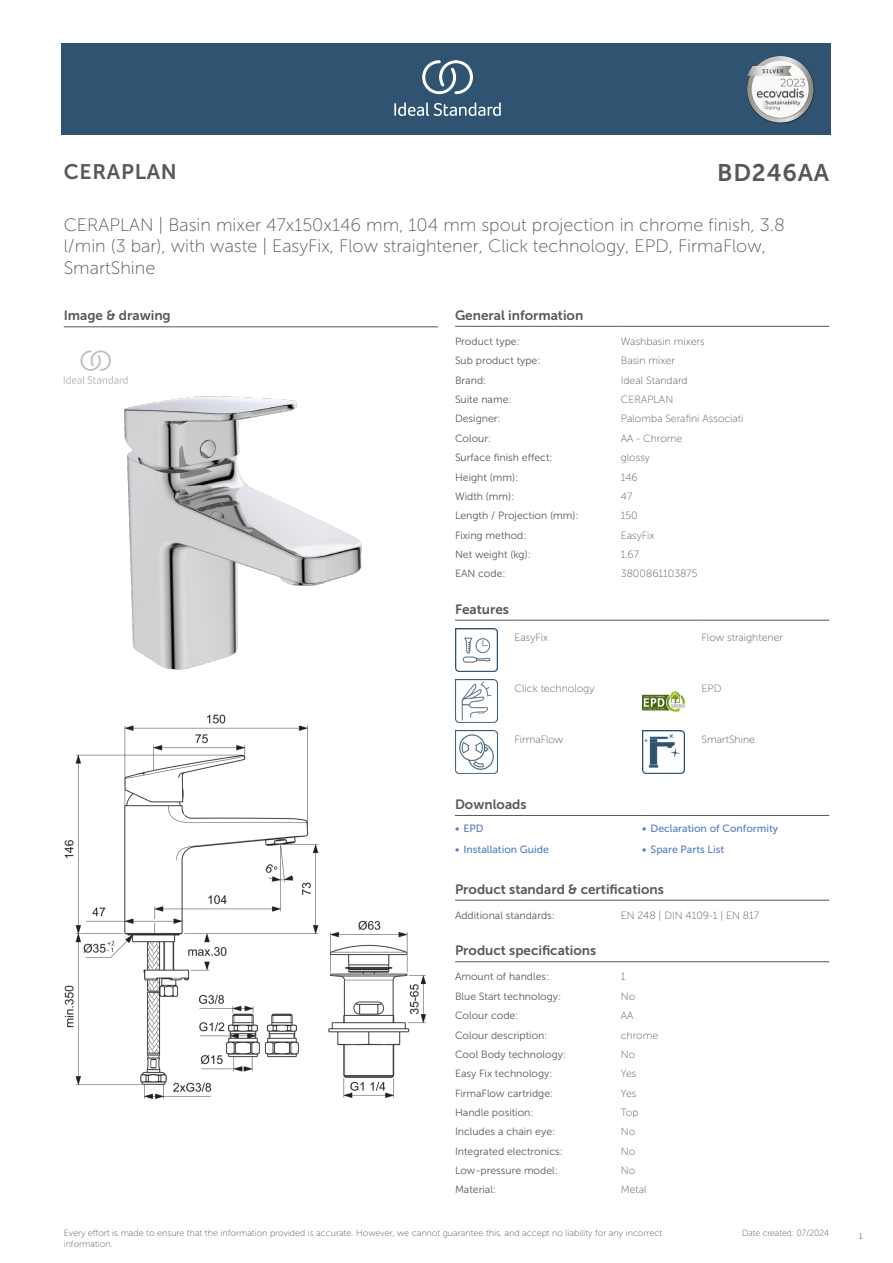
<style>
.page{position:relative;width:893px;height:1263px;background:#fff}
.page>*{position:absolute;margin:0;border:0;box-sizing:border-box;transform-origin:0 0}
.ID{font:24px "Museo Sans 700";letter-spacing:.035em;color:#57585a}
.SUITE_NAME{font:21px "Museo Sans 700";letter-spacing:.035em;color:#57585a}
.Product_description__L3{font:18px/21.6px "Museo Sans 100";color:#57585a}
.head_9pt{font:13.5px "Museo Sans 700";color:#57585a}
.head_general{font:10.5px "Museo Sans 300";color:#57585a}
.value_general{font:10.5px "Museo Sans 100";color:#57585a}
.t1{font:10.5px "Museo Sans 500";color:#547ec0}
.Disclaimer{font:9px/10.8px "Museo Sans 100";color:#57585a}
.Date_created{font:9px "Museo Sans 100";color:#57585a;scale:.95 1}
.t2{font:300 9px "Calibri";color:#57585a;scale:.95 1}
</style>
<div class="page">
<div style="left:62px;top:43px;width:769px;height:91px;background:#2f5371"></div>
<hr style="left:455px;top:326px;width:166px;height:1px;background:#57585a">
<hr style="left:621px;top:326px;width:208px;height:1px;background:#57585a">
<hr style="left:455px;top:620px;width:59px;height:1px;background:#57585a">
<hr style="left:514px;top:620px;width:128px;height:1px;background:#57585a">
<hr style="left:642px;top:620px;width:60px;height:1px;background:#57585a">
<hr style="left:702px;top:620px;width:127px;height:1px;background:#57585a">
<img style="left:455px;top:629px;width:42px;height:42px">
<img style="left:455px;top:680px;width:42px;height:42px">
<img style="left:642px;top:691px;width:43px;height:20px">
<img style="left:455px;top:731px;width:42px;height:42px">
<img style="left:642px;top:731px;width:43px;height:42px">
<hr style="left:455px;top:815px;width:187px;height:1px;background:#57585a">
<hr style="left:642px;top:815px;width:187px;height:1px;background:#57585a">
<hr style="left:455px;top:900px;width:166px;height:1px;background:#57585a">
<hr style="left:621px;top:900px;width:208px;height:1px;background:#57585a">
<hr style="left:455px;top:961px;width:166px;height:1px;background:#57585a">
<hr style="left:621px;top:961px;width:208px;height:1px;background:#57585a">
<img style="left:64px;top:714px;width:361px;height:384px">
<hr style="left:64px;top:327px;width:374px;height:1px;background:#57585a">
<svg style="left:64px;top:350px;width:64px;height:34px"></svg>
<img style="left:124px;top:396px;width:238px;height:274px">
<svg style="left:394px;top:102px;width:107px;height:14px"></svg>
<svg style="left:422px;top:60px;width:51px;height:34px"></svg>
<img style="left:746px;top:56px;width:68px;height:67px">
<p class="SUITE_NAME" style="left:64px;top:160px;width:115px">CERAPLAN</p>
<p class="ID" style="left:717px;top:160px;width:114px">BD246AA</p>
<p class="Product_description__L3" style="left:64px;top:214px;width:723px">CERAPLAN | Basin mixer 47x150x146 mm, 104 mm spout projection in chrome finish, 3.8 l/min (3 bar), with waste | EasyFix, Flow straightener, Click technology, EPD, FirmaFlow,<br>SmartShine</p>
<p class="head_9pt" style="left:64px;top:308px;width:108px">Image &amp; drawing</p>
<p class="head_9pt" style="left:455px;top:308px;width:130px">General information</p>
<p class="head_general" style="left:455px;top:336px;width:66px">Product type:</p>
<p class="value_general" style="left:621px;top:336px;width:85px">Washbasin mixers</p>
<p class="head_general" style="left:455px;top:355px;width:87px">Sub product type:</p>
<p class="value_general" style="left:621px;top:355px;width:56px">Basin mixer</p>
<p class="head_general" style="left:455px;top:374px;width:33px">Brand:</p>
<p class="value_general" style="left:621px;top:374px;width:68px">Ideal Standard</p>
<p class="head_general" style="left:455px;top:394px;width:58px">Suite name:</p>
<p class="value_general" style="left:621px;top:394px;width:54px">CERAPLAN</p>
<p class="head_general" style="left:455px;top:413px;width:47px">Designer:</p>
<p class="value_general" style="left:621px;top:413px;width:124px">Palomba Serafini Associati</p>
<p class="head_general" style="left:455px;top:432px;width:38px">Colour:</p>
<p class="value_general" style="left:621px;top:433px;width:63px">AA - Chrome</p>
<p class="head_general" style="left:455px;top:452px;width:99px">Surface finish effect:</p>
<p class="value_general" style="left:621px;top:452px;width:31px">glossy</p>
<p class="head_general" style="left:455px;top:471px;width:65px">Height (mm):</p>
<p class="value_general" style="left:621px;top:471px;width:18px">146</p>
<p class="head_general" style="left:455px;top:491px;width:61px">Width (mm):</p>
<p class="value_general" style="left:621px;top:491px;width:13px">47</p>
<p class="head_general" style="left:455px;top:510px;width:125px">Length / Projection (mm):</p>
<p class="value_general" style="left:621px;top:510px;width:18px">150</p>
<p class="head_general" style="left:455px;top:529px;width:73px">Fixing method:</p>
<p class="value_general" style="left:621px;top:529px;width:35px">EasyFix</p>
<p class="head_general" style="left:455px;top:549px;width:77px">Net weight (kg):</p>
<p class="value_general" style="left:621px;top:549px;width:20px">1.67</p>
<p class="head_general" style="left:455px;top:568px;width:52px">EAN code:</p>
<p class="value_general" style="left:621px;top:568px;width:78px">3800861103875</p>
<p class="head_9pt" style="left:455px;top:602px;width:55px">Features</p>
<p class="value_general" style="left:514px;top:632px;width:35px">EasyFix</p>
<p class="value_general" style="left:702px;top:632px;width:83px">Flow straightener</p>
<p class="value_general" style="left:514px;top:683px;width:81px">Click technology</p>
<p class="value_general" style="left:702px;top:683px;width:21px">EPD</p>
<p class="value_general" style="left:514px;top:734px;width:50px">FirmaFlow</p>
<p class="value_general" style="left:702px;top:734px;width:55px">SmartShine</p>
<p class="head_9pt" style="left:455px;top:797px;width:73px">Downloads</p>
<p class="t1" style="left:455px;top:823px;width:30px">• EPD</p>
<p class="t1" style="left:642px;top:823px;width:138px">• Declaration of Conformity</p>
<p class="t1" style="left:455px;top:844px;width:95px">• Installation Guide</p>
<p class="t1" style="left:642px;top:844px;width:84px">• Spare Parts List</p>
<p class="head_9pt" style="left:455px;top:882px;width:210px">Product standard &amp; certifications</p>
<p class="head_general" style="left:455px;top:910px;width:101px">Additional standards:</p>
<p class="value_general" style="left:621px;top:910px;width:140px">EN 248 | DIN 4109-1 | EN 817</p>
<p class="head_9pt" style="left:455px;top:943px;width:143px">Product specifications</p>
<p class="head_general" style="left:455px;top:971px;width:96px">Amount of handles:</p>
<p class="value_general" style="left:621px;top:971px;width:6px">1</p>
<p class="head_general" style="left:455px;top:990px;width:108px">Blue Start technology:</p>
<p class="value_general" style="left:621px;top:991px;width:16px">No</p>
<p class="head_general" style="left:455px;top:1010px;width:65px">Colour code:</p>
<p class="value_general" style="left:621px;top:1010px;width:14px">AA</p>
<p class="head_general" style="left:455px;top:1029px;width:94px">Colour description:</p>
<p class="value_general" style="left:621px;top:1029px;width:39px">chrome</p>
<p class="head_general" style="left:455px;top:1048px;width:113px">Cool Body technology:</p>
<p class="value_general" style="left:621px;top:1049px;width:16px">No</p>
<p class="head_general" style="left:455px;top:1068px;width:99px">Easy Fix technology:</p>
<p class="value_general" style="left:621px;top:1068px;width:17px">Yes</p>
<p class="head_general" style="left:455px;top:1087px;width:100px">FirmaFlow cartridge:</p>
<p class="value_general" style="left:621px;top:1087px;width:17px">Yes</p>
<p class="head_general" style="left:455px;top:1107px;width:80px">Handle position:</p>
<p class="value_general" style="left:621px;top:1107px;width:19px">Top</p>
<p class="head_general" style="left:455px;top:1126px;width:102px">Includes a chain eye:</p>
<p class="value_general" style="left:621px;top:1126px;width:16px">No</p>
<p class="head_general" style="left:455px;top:1145px;width:109px">Integrated electronics:</p>
<p class="value_general" style="left:621px;top:1145px;width:16px">No</p>
<p class="head_general" style="left:455px;top:1165px;width:104px">Low-pressure model:</p>
<p class="value_general" style="left:621px;top:1165px;width:16px">No</p>
<p class="head_general" style="left:455px;top:1184px;width:43px">Material:</p>
<p class="value_general" style="left:621px;top:1184px;width:27px">Metal</p>
<p class="Disclaimer" style="left:64px;top:1227px;width:600px">Every effort is made to ensure that the information provided is accurate. However, we cannot guarantee this, and accept no liability for any incorrect information.</p>
<p class="Date_created" style="left:742px;top:1228px;width:93px">Date created: 07/2024</p>
<p class="t2" style="left:858px;top:1230px;width:6px">1</p>
</div>
